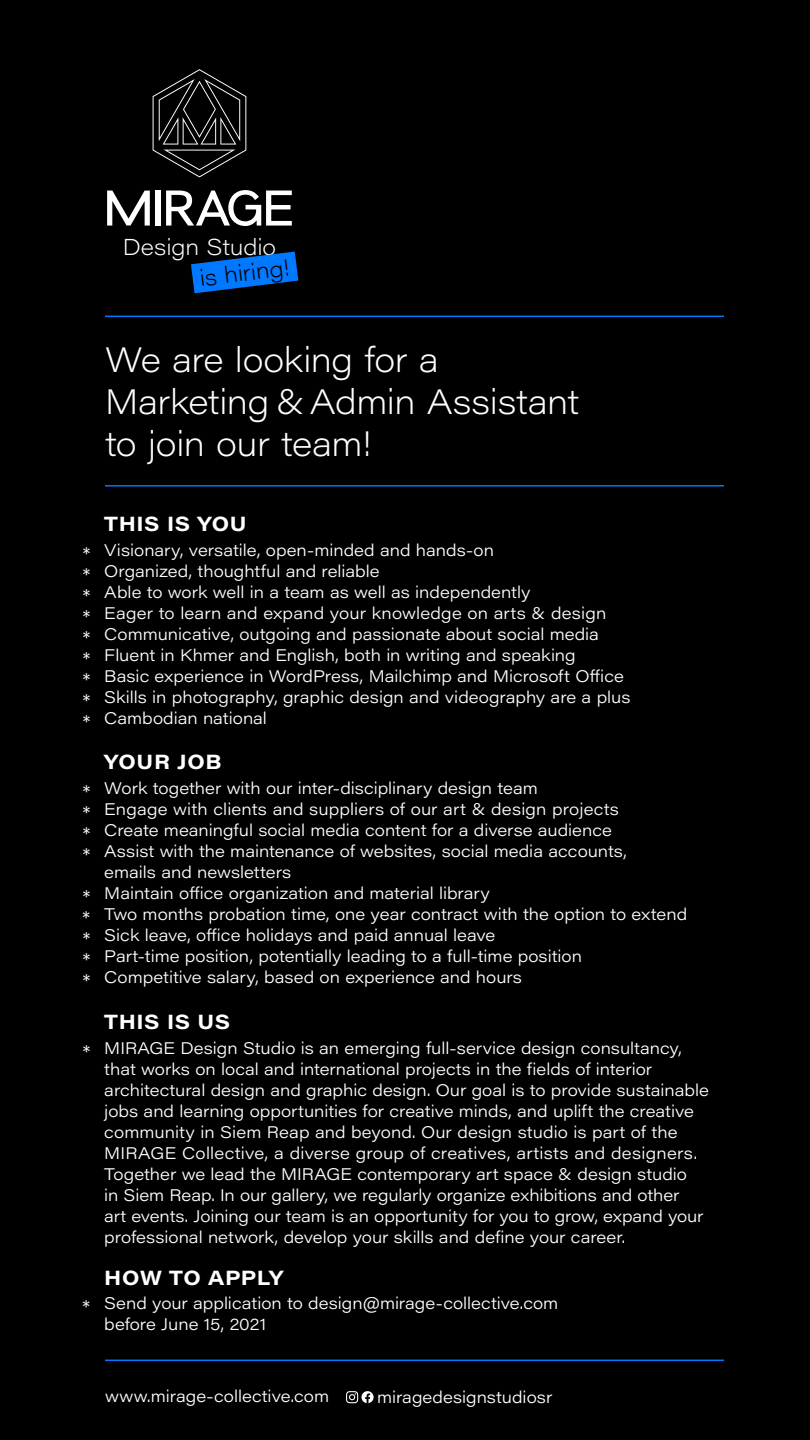
<style>
.page{position:relative;width:810px;height:1440px;background:#000}
.page>*{position:absolute;margin:0;border:0;box-sizing:border-box;transform-origin:0 0}
.t1{font:200 34.5px/42px "Acumin Pro Wide";letter-spacing:-.015em;color:#fff}
.t2{font:200 22.5px "Acumin Pro Wide";letter-spacing:-.005em;color:#fff}
.t3{font:200 22.5px "Acumin Pro Wide";color:#000}
.t4{font:700 20.25px "Acumin Pro Wide";letter-spacing:.035em;color:#fff}
.t5{font:300 16.5px/21px "Acumin Pro Wide";color:#fff}
</style>
<div class="page">
<div style="left:155px;top:191px;width:6px;height:35px;background:#fff"></div>
<svg style="left:166px;top:190px;width:126px;height:36px"></svg>
<svg style="left:107px;top:191px;width:43px;height:35px"></svg>
<svg style="left:153px;top:69px;width:93px;height:108px"></svg>
<svg style="left:191px;top:252px;width:107px;height:41px"></svg>
<hr style="left:105px;top:316px;width:619px;height:1px;background:#0078ff">
<hr style="left:105px;top:485px;width:619px;height:2px;background:#0078ff">
<hr style="left:105px;top:1360px;width:619px;height:1px;background:#0078ff">
<svg style="left:346px;top:1391px;width:28px;height:12px"></svg>
<h2 class="t2" style="left:123px;top:231px;width:155px">Design Studio</h2>
<h2 class="t3" style="left:198px;top:262px;width:92px;rotate:-7deg">is hiring!</h2>
<h1 class="t1" style="left:105px;top:337px;width:476px">We are looking for a<br>Marketing &amp; Admin Assistant to join our team!</h1>
<p class="t4" style="left:104px;top:509px;width:144px">THIS IS YOU</p>
<p class="t5" style="left:83px;top:538px;width:549px">* Visionary, versatile, open-minded and hands-on<br>* Organized, thoughtful and reliable<br>* Able to work well in a team as well as independently<br>* Eager to learn and expand your knowledge on arts &amp; design<br>* Communicative, outgoing and passionate about social media<br>* Fluent in Khmer and English, both in writing and speaking<br>* Basic experience in WordPress, Mailchimp and Microsoft Office * Skills in photography, graphic design and videography are a plus * Cambodian national</p>
<p class="t4" style="left:104px;top:747px;width:119px">YOUR JOB</p>
<p class="t5" style="left:83px;top:777px;width:457px">* Work together with our inter-disciplinary design team</p>
<p class="t5" style="left:83px;top:798px;width:538px">* Engage with clients and suppliers of our art &amp; design projects</p>
<p class="t5" style="left:83px;top:819px;width:531px">* Create meaningful social media content for a diverse audience</p>
<p class="t5" style="left:83px;top:840px;width:546px">* Assist with the maintenance of websites, social media accounts,</p>
<p class="t5" style="left:104px;top:861px;width:189px">emails and newsletters</p>
<p class="t5" style="left:83px;top:882px;width:409px">* Maintain office organization and material library</p>
<p class="t5" style="left:82px;top:903px;width:606px">* Two months probation time, one year contract with the option to extend</p>
<p class="t5" style="left:83px;top:924px;width:414px">* Sick leave, office holidays and paid annual leave</p>
<p class="t5" style="left:83px;top:945px;width:501px">* Part-time position, potentially leading to a full-time position</p>
<p class="t5" style="left:83px;top:966px;width:441px">* Competitive salary, based on experience and hours</p>
<p class="t4" style="left:104px;top:1007px;width:127px">THIS IS US</p>
<p class="t5" style="left:104px;top:1036px;width:606px;text-indent:-22px">* MIRAGE Design Studio is an emerging full-service design consultancy, that works on local and international projects in the fields of interior architectural design and graphic design. Our goal is to provide sustainable jobs and learning opportunities for creative minds, and uplift the creative community in Siem Reap and beyond. Our design studio is part of the MIRAGE Collective, a diverse group of creatives, artists and designers.<br>Together we lead the MIRAGE contemporary art space &amp; design studio<br>in Siem Reap. In our gallery, we regularly organize exhibitions and other<br>art events. Joining our team is an opportunity for you to grow, expand your professional network, develop your skills and define your career.</p>
<p class="t4" style="left:104px;top:1263px;width:181px">HOW TO APPLY</p>
<p class="t5" style="left:104px;top:1292px;width:456px;text-indent:-22px">* Send your application to design@mirage-collective.com before June 15, 2021</p>
<p class="t5" style="left:105px;top:1385px;width:226px">www.mirage-collective.com</p>
<p class="t5" style="left:377px;top:1385px;width:177px">miragedesignstudiosr</p>
</div>
